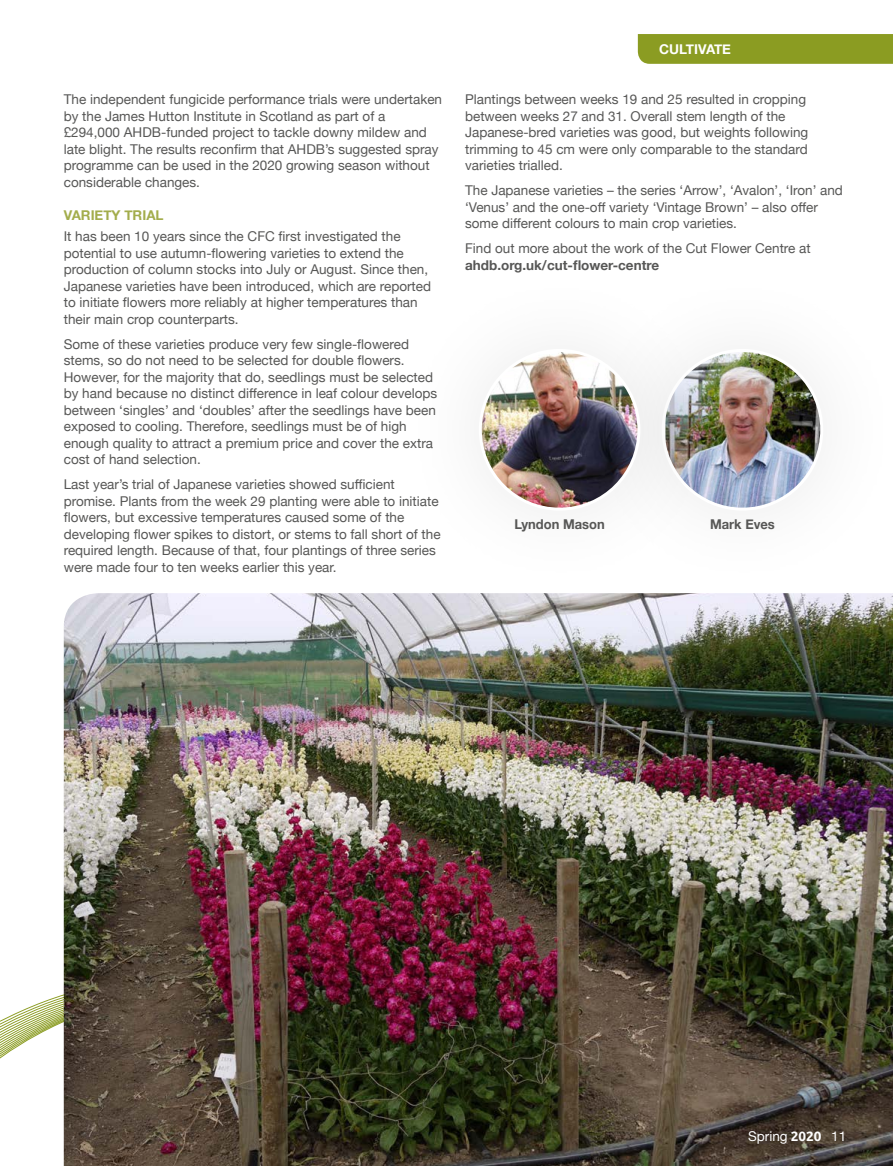
<style>
.page{position:relative;width:893px;height:1166px;background:#fff}
.page>*{position:absolute;margin:0;border:0;box-sizing:border-box;transform-origin:0 0}
.MAIN_BODY{font:13.5px/16.5px "Helvetica Neue";color:#575756}
.MAIN_BODY-2{font:700 13.5px "Helvetica Neue";color:#575756;scale:.96 1}
.Sub_header{font:700 13.5px "Helvetica Neue";color:#a3ad4c}
.t1{font:13.5px "Helvetica Neue";color:#fff}
.Sub_header-2{font:700 13.5px "Helvetica Neue";color:#fff}
.s1{font-weight:700}
.s2{font-family:"Ubuntu";font-weight:700}
</style>
<div class="page">
<svg style="left:0;top:893px;width:64px;height:272px"></svg>
<div style="left:638px;top:34px;width:255px;height:30px;background:#8b9c22"></div>
<img style="left:64px;top:593px;width:829px;height:572px">
<div style="left:575px;top:262px;width:318px;height:335px;background:#fefefe"></div>
<img style="left:727px;top:353px;width:92px;height:153px">
<div style="left:392px;top:262px;width:335px;height:335px;background:#000;opacity:.1"></div>
<img style="left:480px;top:350px;width:159px;height:159px;border-radius:79px">
<div style="left:479px;top:349px;width:161px;height:161px;border:3px solid #fff;border-radius:50%"></div>
<p class="MAIN_BODY" style="left:64px;top:92px;width:380px">The independent fungicide performance trials were undertaken by the James Hutton Institute in Scotland as part of a £294,000 AHDB-funded project to tackle downy mildew and late blight. The results reconfirm that AHDB’s suggested spray programme can be used in the 2020 growing season without considerable changes.</p>
<p class="Sub_header" style="left:64px;top:205px;width:101px">VARIETY TRIAL</p>
<p class="MAIN_BODY" style="left:64px;top:229px;width:369px">It has been 10 years since the CFC first investigated the potential to use autumn-flowering varieties to extend the production of column stocks into July or August. Since then, Japanese varieties have been introduced, which are reported to initiate flowers more reliably at higher temperatures than their main crop counterparts.</p>
<p class="MAIN_BODY" style="left:64px;top:336px;width:375px">Some of these varieties produce very few single-flowered stems, so do not need to be selected for double flowers.<br>However, for the majority that do, seedlings must be selected by hand because no distinct difference in leaf colour develops between ‘singles’ and ‘doubles’ after the seedlings have been exposed to cooling. Therefore, seedlings must be of high enough quality to attract a premium price and cover the extra cost of hand selection.</p>
<p class="MAIN_BODY" style="left:64px;top:477px;width:378px">Last year’s trial of Japanese varieties showed sufficient promise. Plants from the week 29 planting were able to initiate flowers, but excessive temperatures caused some of the developing flower spikes to distort, or stems to fall short of the required length. Because of that, four plantings of three series were made four to ten weeks earlier this year.</p>
<p class="Sub_header-2" style="left:659px;top:38px;width:73px">CULTIVATE</p>
<p class="MAIN_BODY" style="left:465px;top:92px;width:345px">Plantings between weeks 19 and 25 resulted in cropping between weeks 27 and 31. Overall stem length of the Japanese-bred varieties was good, but weights following trimming to 45 cm were only comparable to the standard varieties trialled.</p>
<p class="MAIN_BODY" style="left:465px;top:183px;width:379px">The Japanese varieties – the series ‘Arrow’, ‘Avalon’, ‘Iron’ and ‘Venus’ and the one-off variety ‘Vintage Brown’ – also offer some different colours to main crop varieties.</p>
<p class="MAIN_BODY" style="left:465px;top:241px;width:347px">Find out more about the work of the Cut Flower Centre at <span class="s1">ahdb.org.uk/cut-flower-centre</span></p>
<p class="MAIN_BODY-2" style="left:514px;top:513px;width:96px">Lyndon Mason</p>
<p class="MAIN_BODY-2" style="left:710px;top:513px;width:69px">Mark Eves</p>
<p class="t1" style="left:748px;top:1125px;width:100px">Spring <span class="s2">2020</span> 11</p>
</div>
